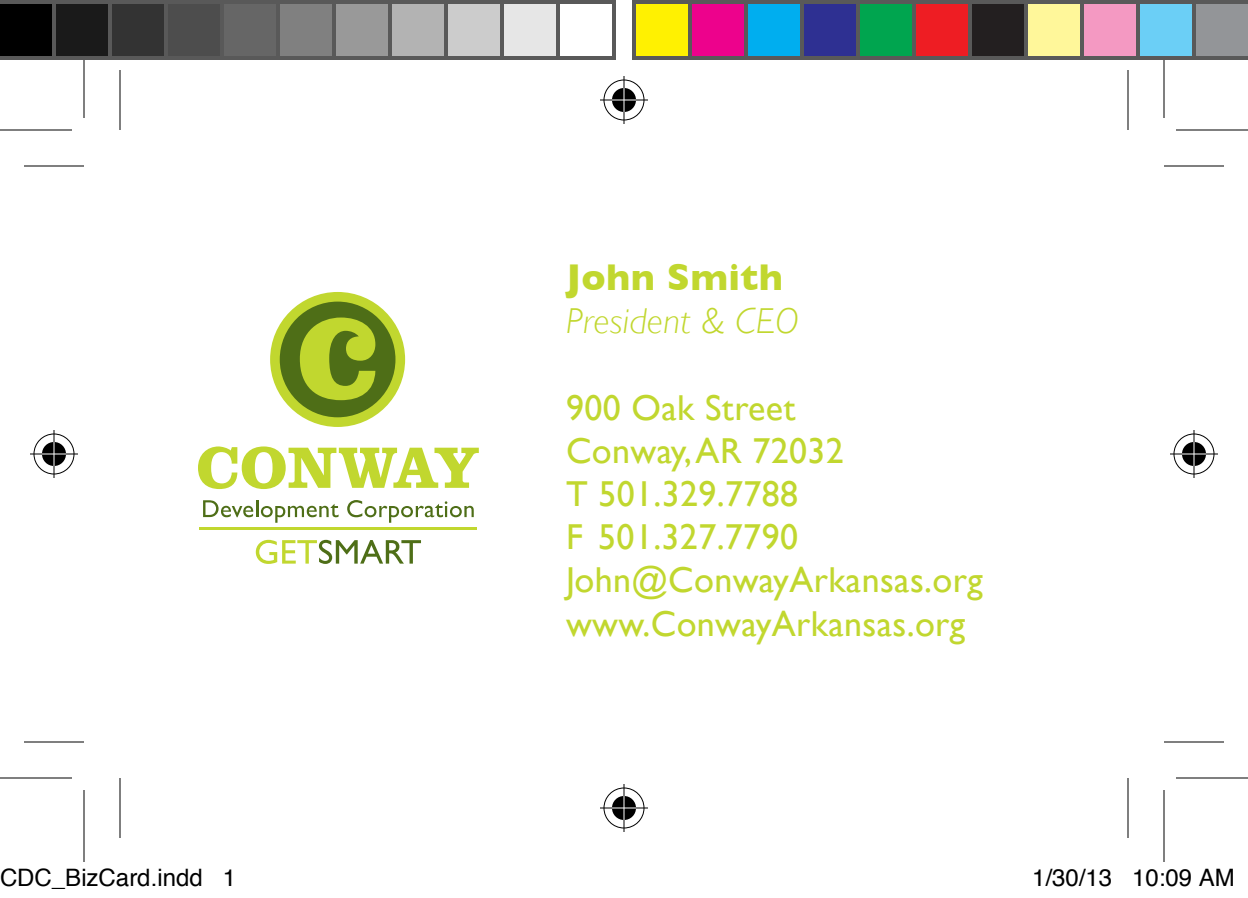
<style>
.page{position:relative;width:1248px;height:898px;background:#fff}
.page>*{position:absolute;margin:0;border:0;box-sizing:border-box;transform-origin:0 0}
.t1{font:700 38px "Gill Sans";letter-spacing:.01em;color:#c1d72f}
.t2{font:36px/43.2px "Gill Sans";letter-spacing:.01em;color:#c1d72f}
.t3{font:italic 300 36px "Gill Sans";letter-spacing:.01em;color:#c1d72f}
.t4{font:24px "Helvetica";color:#000}
</style>
<div class="page">
<div style="left:270px;top:292px;width:135px;height:135px;background:#c1d72f;border-radius:50%"></div>
<div style="left:280px;top:302px;width:115px;height:115px;background:#4e6e17;border-radius:50%"></div>
<svg style="left:300px;top:318px;width:75px;height:82px"></svg>
<svg style="left:198px;top:446px;width:281px;height:43px"></svg>
<svg style="left:256px;top:540px;width:165px;height:24px"></svg>
<svg style="left:203px;top:500px;width:136px;height:23px"></svg>
<svg style="left:347px;top:500px;width:127px;height:23px"></svg>
<hr style="left:200px;top:527px;width:277px;height:3px;background:#c1d72f">
<hr style="left:24px;top:165px;width:60px;height:2px;background:#000">
<hr style="left:1164px;top:165px;width:60px;height:2px;background:#000">
<hr style="left:24px;top:741px;width:60px;height:2px;background:#000">
<hr style="left:1164px;top:741px;width:60px;height:2px;background:#000">
<hr style="left:119px;top:70px;width:2px;height:60px;background:#000">
<hr style="left:119px;top:778px;width:2px;height:60px;background:#000">
<hr style="left:1127px;top:70px;width:2px;height:60px;background:#000">
<hr style="left:1127px;top:778px;width:2px;height:60px;background:#000">
<hr style="left:0;top:129px;width:72px;height:2px;background:#000">
<hr style="left:1176px;top:129px;width:72px;height:2px;background:#000">
<hr style="left:0;top:777px;width:72px;height:2px;background:#000">
<hr style="left:1176px;top:777px;width:72px;height:2px;background:#000">
<hr style="left:83px;top:46px;width:2px;height:72px;background:#000">
<hr style="left:83px;top:790px;width:2px;height:72px;background:#000">
<hr style="left:1163px;top:46px;width:2px;height:72px;background:#000">
<hr style="left:1163px;top:790px;width:2px;height:72px;background:#000">
<div style="left:602px;top:78px;width:44px;height:44px;border:5px solid #fff;border-radius:50%"></div>
<hr style="left:600px;top:98px;width:48px;height:4px;background:#fff">
<hr style="left:622px;top:76px;width:4px;height:48px;background:#fff">
<div style="left:610px;top:86px;width:28px;height:28px;border:5px solid #fff;border-radius:50%"></div>
<div style="left:604px;top:80px;width:40px;height:40px;border:1px solid #000;border-radius:50%"></div>
<hr style="left:600px;top:99px;width:48px;height:2px;background:#000">
<hr style="left:623px;top:76px;width:2px;height:48px;background:#000">
<div style="left:612px;top:88px;width:24px;height:24px;background:#000;border-radius:50%"></div>
<hr style="left:612px;top:99px;width:24px;height:2px;background:#fff">
<hr style="left:623px;top:88px;width:2px;height:24px;background:#fff">
<div style="left:602px;top:786px;width:44px;height:44px;border:5px solid #fff;border-radius:50%"></div>
<hr style="left:600px;top:806px;width:48px;height:4px;background:#fff">
<hr style="left:622px;top:784px;width:4px;height:48px;background:#fff">
<div style="left:610px;top:794px;width:28px;height:28px;border:5px solid #fff;border-radius:50%"></div>
<div style="left:604px;top:788px;width:40px;height:40px;border:1px solid #000;border-radius:50%"></div>
<hr style="left:600px;top:807px;width:48px;height:2px;background:#000">
<hr style="left:623px;top:784px;width:2px;height:48px;background:#000">
<div style="left:612px;top:796px;width:24px;height:24px;background:#000;border-radius:50%"></div>
<hr style="left:612px;top:807px;width:24px;height:2px;background:#fff">
<hr style="left:623px;top:796px;width:2px;height:24px;background:#fff">
<div style="left:32px;top:432px;width:44px;height:44px;border:5px solid #fff;border-radius:50%"></div>
<hr style="left:30px;top:452px;width:48px;height:4px;background:#fff">
<hr style="left:52px;top:430px;width:4px;height:48px;background:#fff">
<div style="left:40px;top:440px;width:28px;height:28px;border:5px solid #fff;border-radius:50%"></div>
<div style="left:34px;top:434px;width:40px;height:40px;border:1px solid #000;border-radius:50%"></div>
<hr style="left:30px;top:453px;width:48px;height:2px;background:#000">
<hr style="left:53px;top:430px;width:2px;height:48px;background:#000">
<div style="left:42px;top:442px;width:24px;height:24px;background:#000;border-radius:50%"></div>
<hr style="left:42px;top:453px;width:24px;height:2px;background:#fff">
<hr style="left:53px;top:442px;width:2px;height:24px;background:#fff">
<div style="left:1172px;top:432px;width:44px;height:44px;border:5px solid #fff;border-radius:50%"></div>
<hr style="left:1170px;top:452px;width:48px;height:4px;background:#fff">
<hr style="left:1192px;top:430px;width:4px;height:48px;background:#fff">
<div style="left:1180px;top:440px;width:28px;height:28px;border:5px solid #fff;border-radius:50%"></div>
<div style="left:1174px;top:434px;width:40px;height:40px;border:1px solid #000;border-radius:50%"></div>
<hr style="left:1170px;top:453px;width:48px;height:2px;background:#000">
<hr style="left:1193px;top:430px;width:2px;height:48px;background:#000">
<div style="left:1182px;top:442px;width:24px;height:24px;background:#000;border-radius:50%"></div>
<hr style="left:1182px;top:453px;width:24px;height:2px;background:#fff">
<hr style="left:1193px;top:442px;width:2px;height:24px;background:#fff">
<svg style="left:0;top:0;width:52px;height:60px"></svg>
<div style="left:54px;top:2px;width:56px;height:56px;background:#1a1a1a"></div>
<div style="left:52px;top:0;width:60px;height:60px;border:4px solid #595959"></div>
<div style="left:110px;top:2px;width:56px;height:56px;background:#333"></div>
<div style="left:108px;top:0;width:60px;height:60px;border:4px solid #595959"></div>
<div style="left:166px;top:2px;width:56px;height:56px;background:#4d4d4d"></div>
<div style="left:164px;top:0;width:60px;height:60px;border:4px solid #595959"></div>
<div style="left:222px;top:2px;width:56px;height:56px;background:#666"></div>
<div style="left:220px;top:0;width:60px;height:60px;border:4px solid #595959"></div>
<div style="left:278px;top:2px;width:56px;height:56px;background:#808080"></div>
<div style="left:276px;top:0;width:60px;height:60px;border:4px solid #595959"></div>
<div style="left:334px;top:2px;width:56px;height:56px;background:#999"></div>
<div style="left:332px;top:0;width:60px;height:60px;border:4px solid #595959"></div>
<div style="left:390px;top:2px;width:56px;height:56px;background:#b3b3b3"></div>
<div style="left:388px;top:0;width:60px;height:60px;border:4px solid #595959"></div>
<div style="left:446px;top:2px;width:56px;height:56px;background:#ccc"></div>
<div style="left:444px;top:0;width:60px;height:60px;border:4px solid #595959"></div>
<div style="left:502px;top:2px;width:56px;height:56px;background:#e6e6e6"></div>
<div style="left:500px;top:0;width:60px;height:60px;border:4px solid #595959"></div>
<div style="left:556px;top:0;width:60px;height:60px;border:4px solid #595959"></div>
<div style="left:634px;top:2px;width:56px;height:56px;background:#fff101"></div>
<div style="left:632px;top:0;width:60px;height:60px;border:4px solid #595959"></div>
<div style="left:690px;top:2px;width:56px;height:56px;background:#ed028c"></div>
<div style="left:688px;top:0;width:60px;height:60px;border:4px solid #595959"></div>
<div style="left:746px;top:2px;width:56px;height:56px;background:#00aeef"></div>
<div style="left:744px;top:0;width:60px;height:60px;border:4px solid #595959"></div>
<div style="left:802px;top:2px;width:56px;height:56px;background:#2e3092"></div>
<div style="left:800px;top:0;width:60px;height:60px;border:4px solid #595959"></div>
<div style="left:858px;top:2px;width:56px;height:56px;background:#00a54f"></div>
<div style="left:856px;top:0;width:60px;height:60px;border:4px solid #595959"></div>
<div style="left:914px;top:2px;width:56px;height:56px;background:#ee1d23"></div>
<div style="left:912px;top:0;width:60px;height:60px;border:4px solid #595959"></div>
<div style="left:970px;top:2px;width:56px;height:56px;background:#231f20"></div>
<div style="left:968px;top:0;width:60px;height:60px;border:4px solid #595959"></div>
<div style="left:1026px;top:2px;width:56px;height:56px;background:#fff79a"></div>
<div style="left:1024px;top:0;width:60px;height:60px;border:4px solid #595959"></div>
<div style="left:1082px;top:2px;width:56px;height:56px;background:#f499c2"></div>
<div style="left:1080px;top:0;width:60px;height:60px;border:4px solid #595959"></div>
<div style="left:1138px;top:2px;width:56px;height:56px;background:#6bcff6"></div>
<div style="left:1136px;top:0;width:60px;height:60px;border:4px solid #595959"></div>
<svg style="left:1192px;top:0;width:56px;height:60px"></svg>
<p class="t1" style="left:566px;top:255px;width:218px">John Smith</p>
<p class="t3" style="left:566px;top:300px;width:234px">President &amp; CEO</p>
<p class="t2" style="left:566px;top:386px;width:418px">900 Oak Street<br>Conway, AR 72032<br>T 501.329.7788<br>F 501.327.7790<br>John@ConwayArkansas.org www.ConwayArkansas.org</p>
<p class="t4" style="left:0;top:859px;width:238px">CDC_BizCard.indd 1</p>
<p class="t4" style="left:1032px;top:859px;width:204px">1/30/13 10:09 AM</p>
</div>
